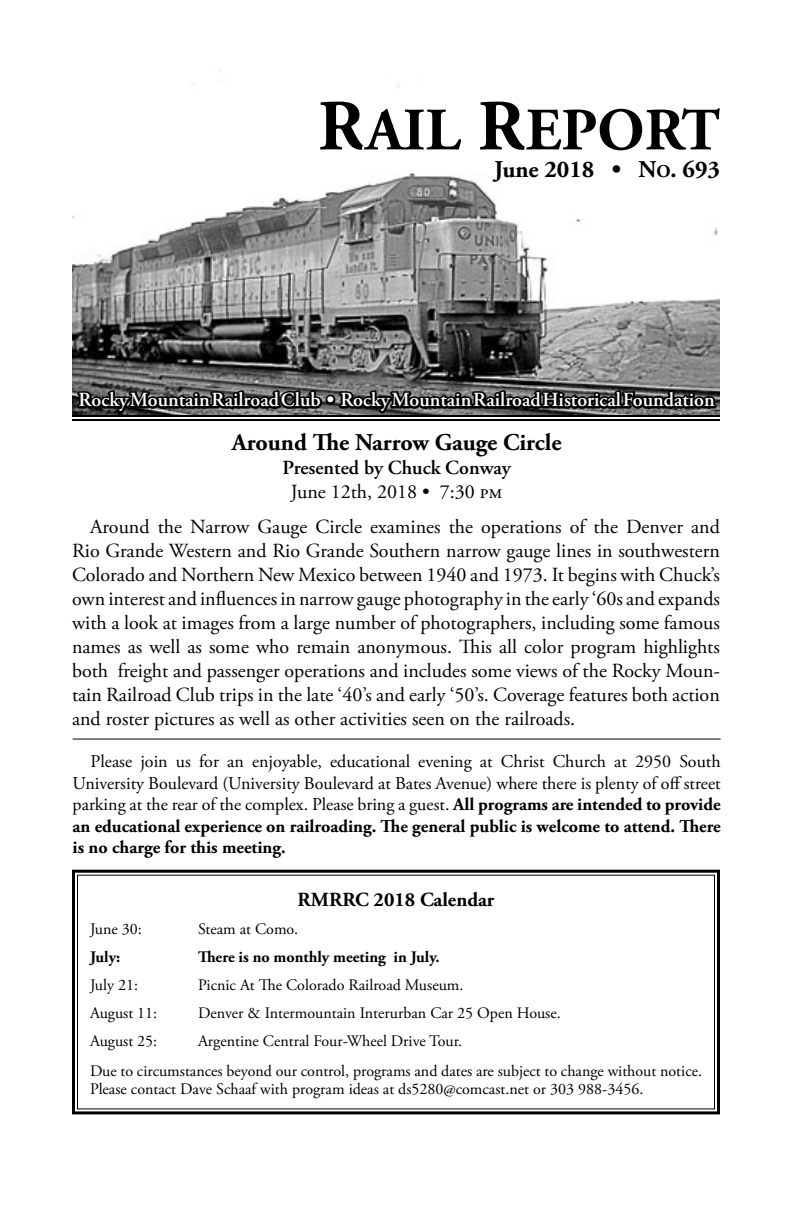
<style>
.page{position:relative;width:792px;height:1224px;background:#fff}
.page>*{position:absolute;margin:0;border:0;box-sizing:border-box;transform-origin:0 0}
.t1{font:700 60px "Adobe Garamond Pro";color:#000}
.Title_Style_1{font:700 24px "Adobe Garamond Pro";color:#000}
.Paragraph_Style_1{font:20px/24px "Adobe Garamond Pro";color:#000;text-align:justify}
.t2{font:600 20px "Adobe Garamond Pro";color:#fff}
.Subhead_Style_1{font:600 20px "Adobe Garamond Pro";color:#000}
.Subhead_Style_1-2{font:20px "Adobe Garamond Pro";color:#000}
.Body_text{font:700 20px "Adobe Garamond Pro";color:#000}
.Paragraph_Style_1-2{font:18px/21.6px "Adobe Garamond Pro";color:#000;text-align:justify}
.Body_text-2{font:16px/18px "Adobe Garamond Pro";color:#000}
.Body_text-3{font:700 16px "Adobe Garamond Pro";color:#000}
.s1{font-size:72px}
.s2{font-size:18px}
.s3{font-weight:700}
</style>
<div class="page">
<img style="left:72px;top:70px;width:648px;height:345px">
<svg style="left:72px;top:869px;width:648px;height:246px"></svg>
<hr style="left:72px;top:415px;width:648px;height:2px;background:#000">
<hr style="left:72px;top:419px;width:648px;height:2px;background:#000">
<svg style="left:316px;top:97px;width:149px;height:57px"></svg>
<svg style="left:476px;top:97px;width:244px;height:89px"></svg>
<svg style="left:75px;top:232px;width:249px;height:183px;background:#707070"></svg>
<div style="left:325px;top:395px;width:10px;height:10px;border:4px solid #000;border-radius:50%"></div>
<svg style="left:337px;top:232px;width:380px;height:183px"></svg>
<hr style="left:73px;top:739px;width:648px;height:1px;background:#000">
<p class="t1" style="left:318px;top:95px;width:404px"><span class="s1">R</span>AIL <span class="s1">R</span>EPORT</p>
<p class="Title_Style_1" style="left:494px;top:156px;width:227px">June 2018 • N<span class="s2">O</span>. 693</p>
<p class="t2" style="left:79px;top:389px;width:638px">Rocky Mountain Railroad Club • Rocky Mountain Railroad Historical Foundation</p>
<p class="Title_Style_1" style="left:232px;top:429px;width:331px">Around The Narrow Gauge Circle</p>
<p class="Subhead_Style_1" style="left:283px;top:456px;width:230px">Presented by Chuck Conway</p>
<p class="Subhead_Style_1-2" style="left:291px;top:480px;width:213px">June 12th, 2018 • 7:30 PM</p>
<p class="Paragraph_Style_1" style="left:72px;top:516px;width:650px;text-indent:18px">Around the Narrow Gauge Circle examines the operations of the Denver and Rio Grande Western and Rio Grande Southern narrow gauge lines in southwestern Colorado and Northern New Mexico between 1940 and 1973. It begins with Chuck’s own interest and influences in narrow gauge photography in the early ‘60s and expands with a look at images from a large number of photographers, including some famous names as well as some who remain anonymous. This all color program highlights both freight and passenger operations and includes some views of the Rocky Moun&shy;tain Railroad Club trips in the late ‘40’s and early ‘50’s. Coverage features both action and roster pictures as well as other activities seen on the railroads.</p>
<p class="Paragraph_Style_1-2" style="left:73px;top:751px;width:650px;text-indent:18px">Please join us for an enjoyable, educational evening at Christ Church at 2950 South University Boulevard (University Boulevard at Bates Avenue) where there is plenty of off street parking at the rear of the complex. Please bring a guest. <span class="s3">All programs are intended to provide an educational experience on railroading. The general public is welcome to attend. There is no charge for this meeting.</span></p>
<p class="Body_text" style="left:298px;top:888px;width:198px">RMRRC 2018 Calendar</p>
<p class="Body_text-2" style="left:90px;top:921px;width:53px">June 30:</p>
<p class="Body_text-2" style="left:198px;top:921px;width:102px">Steam at Como.</p>
<p class="Body_text-3" style="left:90px;top:948px;width:32px">July:</p>
<p class="Body_text-3" style="left:198px;top:948px;width:243px">There is no monthly meeting in July.</p>
<p class="Body_text-2" style="left:90px;top:977px;width:50px">July 21:</p>
<p class="Body_text-2" style="left:198px;top:977px;width:267px">Picnic At The Colorado Railroad Museum.</p>
<p class="Body_text-2" style="left:90px;top:1005px;width:69px">August 11:</p>
<p class="Body_text-2" style="left:198px;top:1005px;width:364px">Denver &amp; Intermountain Interurban Car 25 Open House.</p>
<p class="Body_text-2" style="left:90px;top:1033px;width:69px">August 25:</p>
<p class="Body_text-2" style="left:198px;top:1033px;width:266px">Argentine Central Four-Wheel Drive Tour.</p>
<p class="Body_text-2" style="left:90px;top:1063px;width:614px">Due to circumstances beyond our control, programs and dates are subject to change without notice.<br>Please contact Dave Schaaf with program ideas at ds5280@comcast.net or 303 988-3456.</p>
</div>
